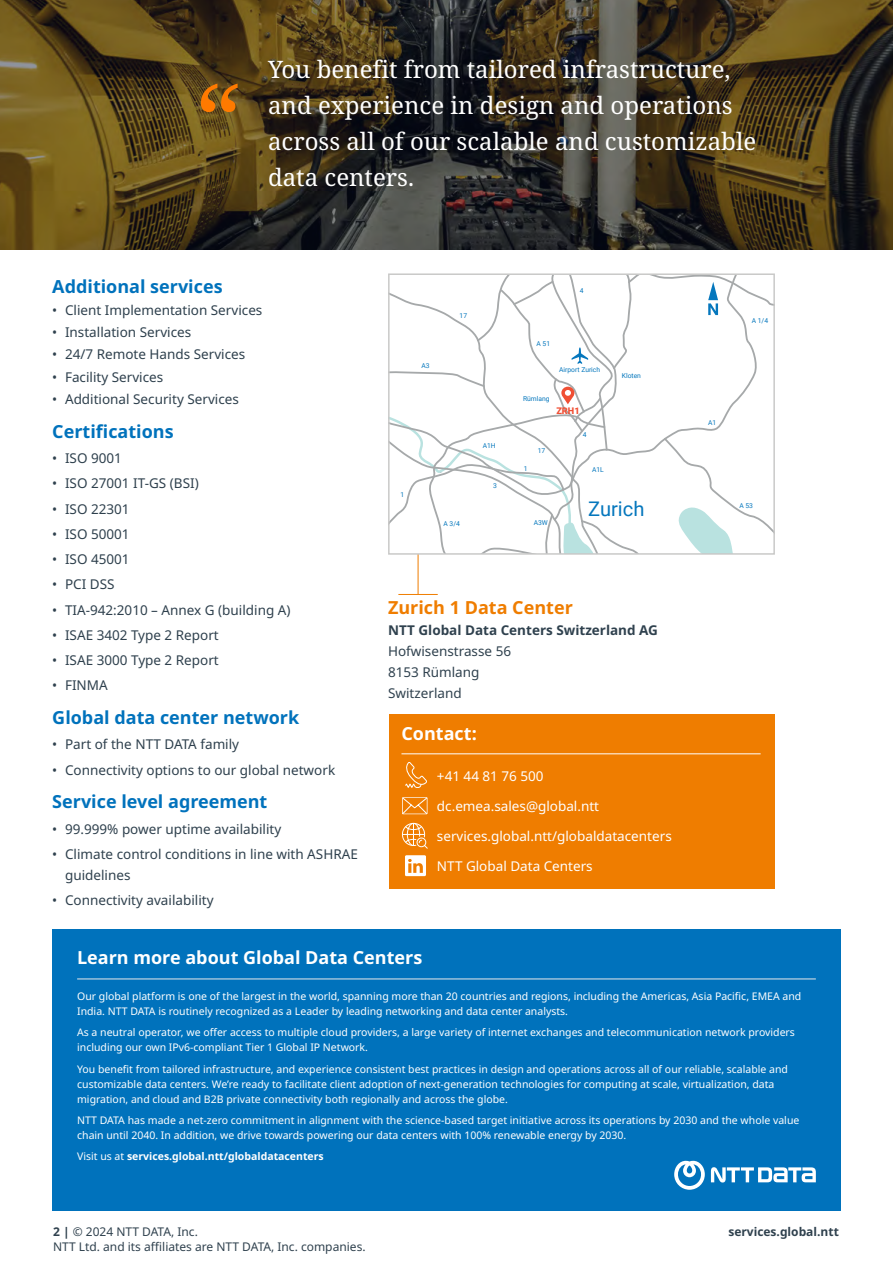
<style>
.page{position:relative;width:893px;height:1263px;background:#fff}
.page>*{position:absolute;margin:0;border:0;box-sizing:border-box;transform-origin:0 0}
.t1{font:24px/36px "Noto Serif";color:#fff}
.t2{font:20.1px "Roboto";color:#0577bd}
.t3{font:700 18px "Noto Sans";color:#0072bc}
.t4{font:700 18px "Noto Sans";color:#fff}
.t5{font:700 18px "Noto Sans";color:#ef7d00}
.t6{font:13.5px/21px "Noto Sans";color:#2e404d}
.t7{font:13.5px "Noto Sans";color:#fff}
.t8{font:13.5px/21px "Noto Sans";color:#2f414e}
.t9{font:700 13.5px "Noto Sans";color:#2f414e}
.t10{font:12px "Noto Sans";color:#2f414e}
.t11{font:700 12px "Noto Sans";color:#2f414e}
.t12{font:10.5px/15px "Noto Sans";color:#fff}
.t13{font:700 10.5px "Noto Sans";color:#fff}
.t14{font:900 9.15px "Roboto";color:#f04f34}
.t15{font:6.75px "Roboto";color:#0577bd}
.s1{font-weight:400}
.s2{font-weight:700}
</style>
<div class="page">
<hr style="left:418px;top:466px;width:1px;height:128px;background:#ef7d00">
<hr style="left:398px;top:594px;width:40px;height:1px;background:#ef7d00">
<svg style="left:0;top:0;width:893px;height:249px;background:#453920"></svg>
<svg style="left:201px;top:84px;width:37px;height:28px"></svg>
<div style="left:389px;top:714px;width:385px;height:175px;background:#ef7d00"></div>
<hr style="left:401px;top:753px;width:360px;height:1px;background:#fff">
<svg style="left:405px;top:855px;width:21px;height:21px"></svg>
<svg style="left:402px;top:823px;width:26px;height:26px"></svg>
<svg style="left:402px;top:797px;width:25px;height:17px"></svg>
<svg style="left:405px;top:762px;width:22px;height:26px"></svg>
<div style="left:52px;top:929px;width:789px;height:281px;background:#0072bc"></div>
<hr style="left:77px;top:979px;width:739px;height:1px;background:#e8e8e8">
<svg style="left:674px;top:1161px;width:31px;height:29px"></svg>
<svg style="left:711px;top:1167px;width:105px;height:15px"></svg>
<svg style="left:391px;top:276px;width:381px;height:276px"></svg>
<div style="left:388px;top:273px;width:387px;height:282px;border:2px solid #c9c9c8"></div>
<h1 class="t1" style="left:268px;top:52px;width:490px">You benefit from tailored infrastructure, and experience in design and operations across all of our scalable and customizable data centers.</h1>
<h3 class="t3" style="left:52px;top:273px;width:172px">Additional services</h3>
<p class="t6" style="left:52px;top:300px;width:212px">• Client Implementation Services</p>
<p class="t6" style="left:52px;top:322px;width:141px">• Installation Services</p>
<p class="t6" style="left:52px;top:344px;width:194px">• 24/7 Remote Hands Services</p>
<p class="t6" style="left:52px;top:367px;width:113px">• Facility Services</p>
<p class="t6" style="left:52px;top:389px;width:188px">• Additional Security Services</p>
<h3 class="t3" style="left:52px;top:418px;width:123px">Certifications</h3>
<p class="t6" style="left:52px;top:448px;width:71px">• ISO 9001</p>
<p class="t6" style="left:52px;top:473px;width:148px">• ISO 27001 IT-GS (BSI)</p>
<p class="t6" style="left:52px;top:498px;width:79px">• ISO 22301</p>
<p class="t6" style="left:52px;top:524px;width:79px">• ISO 50001</p>
<p class="t6" style="left:52px;top:549px;width:79px">• ISO 45001</p>
<p class="t6" style="left:52px;top:574px;width:64px">• PCI DSS</p>
<p class="t6" style="left:52px;top:599px;width:240px">• TIA-942:2010 – Annex G (building A)</p>
<p class="t6" style="left:52px;top:625px;width:168px">• ISAE 3402 Type 2 Report</p>
<p class="t6" style="left:52px;top:650px;width:168px">• ISAE 3000 Type 2 Report</p>
<p class="t6" style="left:52px;top:675px;width:57px">• FINMA</p>
<h3 class="t3" style="left:52px;top:705px;width:248px">Global data center network</h3>
<p class="t6" style="left:52px;top:734px;width:188px">• Part of the NTT DATA family</p>
<p class="t6" style="left:52px;top:759px;width:284px">• Connectivity options to our global network</p>
<h3 class="t3" style="left:52px;top:789px;width:217px">Service level agreement</h3>
<p class="t6" style="left:52px;top:818px;width:231px">• 99.999% power uptime availability</p>
<p class="t6" style="left:65px;top:844px;width:294px;text-indent:-13px">• Climate control conditions in line with ASHRAE guidelines</p>
<p class="t6" style="left:52px;top:890px;width:163px">• Connectivity availability</p>
<p class="t15" style="left:401px;top:490px;width:5px">1</p>
<p class="t15" style="left:421px;top:361px;width:10px">A3</p>
<p class="t15" style="left:460px;top:311px;width:9px">17</p>
<p class="t15" style="left:483px;top:440px;width:14px">A1H</p>
<p class="t15" style="left:493px;top:481px;width:5px">3</p>
<p class="t15" style="left:580px;top:286px;width:5px">4</p>
<p class="t15" style="left:537px;top:339px;width:15px">A 51</p>
<p class="t15" style="left:523px;top:394px;width:28px">Rümlang</p>
<p class="t15" style="left:559px;top:365px;width:42px">Airport Zurich</p>
<p class="t14" style="left:556px;top:404px;width:25px">ZRH1</p>
<p class="t15" style="left:524px;top:463px;width:5px">1</p>
<p class="t15" style="left:538px;top:446px;width:9px">17</p>
<p class="t15" style="left:583px;top:430px;width:5px">4</p>
<p class="t15" style="left:592px;top:465px;width:13px">A1L</p>
<p class="t15" style="left:622px;top:370px;width:21px">Kloten</p>
<h2 class="t2" style="left:588px;top:495px;width:58px">Zurich</h2>
<p class="t15" style="left:443px;top:519px;width:18px">A 3/4</p>
<p class="t15" style="left:534px;top:518px;width:16px">A3W</p>
<h3 class="t5" style="left:388px;top:595px;width:186px">Zurich 1 Data Center</h3>
<p class="t9" style="left:388px;top:621px;width:271px">NTT Global Data Centers Switzerland AG</p>
<p class="t8" style="left:388px;top:641px;width:125px">Hofwisenstrasse 56<br>8153 Rümlang<br>Switzerland</p>
<h3 class="t4" style="left:401px;top:721px;width:77px">Contact:</h3>
<p class="t7" style="left:437px;top:766px;width:108px">+41 44 81 76 500</p>
<p class="t7" style="left:437px;top:796px;width:164px">dc.emea.sales@global.ntt</p>
<p class="t7" style="left:437px;top:826px;width:236px">services.global.ntt/globaldatacenters</p>
<p class="t7" style="left:437px;top:856px;width:157px">NTT Global Data Centers</p>
<p class="t15" style="left:752px;top:315px;width:18px">A 1/4</p>
<p class="t15" style="left:708px;top:418px;width:10px">A1</p>
<p class="t15" style="left:739px;top:501px;width:15px">A 53</p>
<h3 class="t4" style="left:77px;top:945px;width:347px">Learn more about Global Data Centers</h3>
<p class="t12" style="left:77px;top:989px;width:726px">Our global platform is one of the largest in the world, spanning more than 20 countries and regions, including the Americas, Asia Pacific, EMEA and<br>India. NTT DATA is routinely recognized as a Leader by leading networking and data center analysts.</p>
<p class="t12" style="left:77px;top:1025px;width:719px">As a neutral operator, we offer access to multiple cloud providers, a large variety of internet exchanges and telecommunication network providers including our own IPv6-compliant Tier 1 Global IP Network.</p>
<p class="t12" style="left:77px;top:1062px;width:712px">You benefit from tailored infrastructure, and experience consistent best practices in design and operations across all of our reliable, scalable and customizable data centers. We’re ready to facilitate client adoption of next-generation technologies for computing at scale, virtualization, data migration, and cloud and B2B private connectivity both regionally and across the globe.</p>
<p class="t12" style="left:77px;top:1113px;width:724px">NTT DATA has made a net-zero commitment in alignment with the science-based target initiative across its operations by 2030 and the whole value chain until 2040. In addition, we drive towards powering our data centers with 100% renewable energy by 2030.</p>
<p class="t13" style="left:77px;top:1149px;width:248px"><span class="s1">Visit us at</span> services.global.ntt/globaldatacenters</p>
<p class="t10" style="left:53px;top:1223px;width:146px"><span class="s2">2 |</span> © 2024 NTT DATA, Inc.</p>
<p class="t11" style="left:728px;top:1223px;width:112px">services.global.ntt</p>
<p class="t10" style="left:53px;top:1238px;width:314px">NTT Ltd. and its affiliates are NTT DATA, Inc. companies.</p>
</div>
